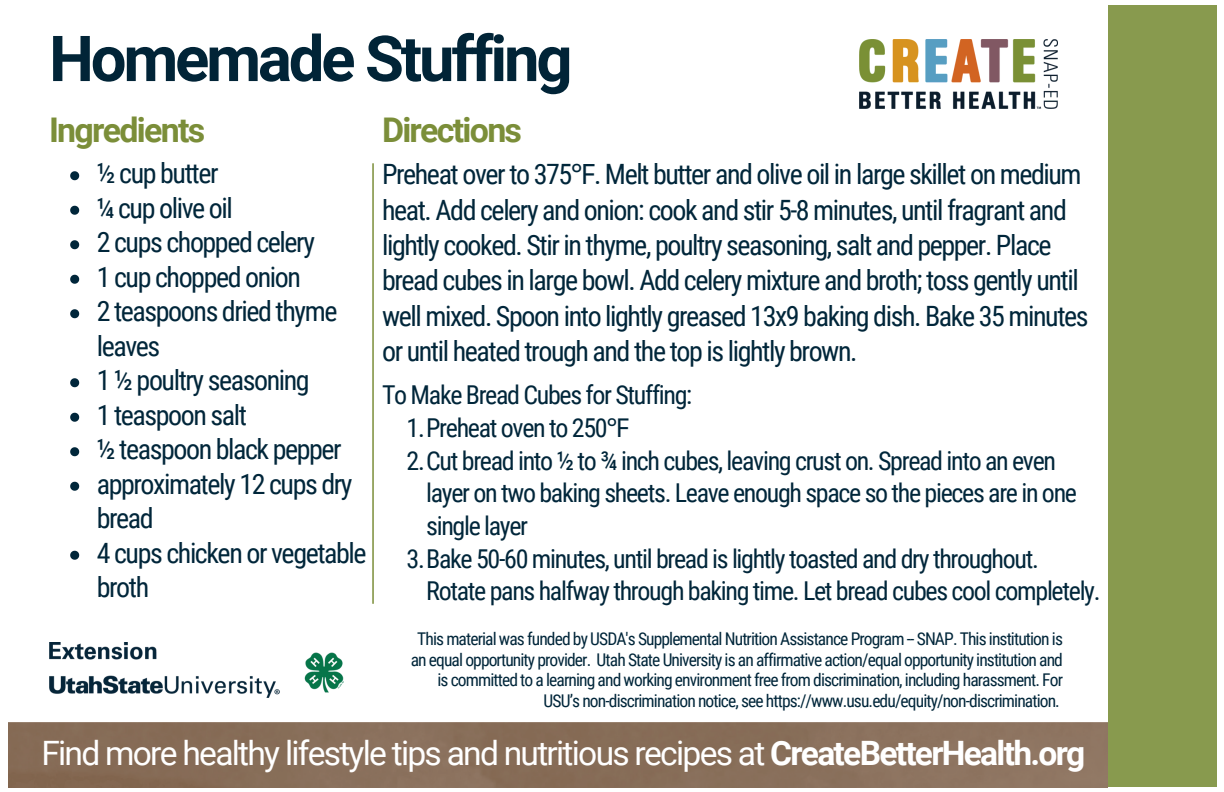
<style>
.page{position:relative;width:1224px;height:792px;background:#fff}
.page>*{position:absolute;margin:0;border:0;box-sizing:border-box;transform-origin:0 0}
.t1{font:700 63.4px "Roboto";letter-spacing:-.05em;color:#012437}
.t2{font:700 34px "Roboto";letter-spacing:-.05em;color:#7b8e39}
.t3{font:33.6px "Roboto";letter-spacing:-.05em;color:#fff}
.t4{font:28px/34.4px "Roboto Condensed";letter-spacing:-.05em;color:#00263a}
.t5{font:26px "Roboto Condensed";letter-spacing:-.05em;color:#00263a}
.t6{font:17.6px/20.4px "Roboto Condensed";letter-spacing:-.05em;color:#00263a;text-align:right}
.s1{font-family:"Noto Sans"}
.s2{font-weight:700}
</style>
<div class="page">
<svg style="left:70px;top:171px;width:9px;height:9px"></svg>
<svg style="left:70px;top:206px;width:9px;height:9px"></svg>
<svg style="left:70px;top:240px;width:9px;height:9px"></svg>
<svg style="left:70px;top:275px;width:9px;height:9px"></svg>
<svg style="left:70px;top:309px;width:9px;height:9px"></svg>
<svg style="left:70px;top:378px;width:9px;height:9px"></svg>
<svg style="left:70px;top:413px;width:9px;height:9px"></svg>
<svg style="left:70px;top:447px;width:9px;height:9px"></svg>
<svg style="left:70px;top:482px;width:9px;height:9px"></svg>
<svg style="left:70px;top:551px;width:9px;height:9px"></svg>
<hr style="left:372px;top:164px;width:2px;height:439px;background:#7b8e39">
<img style="left:8px;top:723px;width:1100px;height:64px">
<div style="left:1108px;top:5px;width:109px;height:782px;background:#889a4e"></div>
<img style="left:859px;top:40px;width:198px;height:69px">
<img style="left:49px;top:642px;width:294px;height:56px">
<h1 class="t1" style="left:49px;top:22px;width:525px">Homemade Stuffing</h1>
<p class="t2" style="left:49px;top:111px;width:158px">Ingredients</p>
<p class="t2" style="left:382px;top:111px;width:142px">Directions</p>
<p class="t4" style="left:97px;top:156px;width:271px">½ cup butter<br>¼ cup olive oil<br>2 cups chopped celery<br>1 cup chopped onion<br>2 teaspoons dried thyme leaves<br>1 ½ poultry seasoning<br>1 teaspoon salt<br>½ teaspoon black pepper approximately 12 cups dry bread<br>4 cups chicken or vegetable broth</p>
<p class="t4" style="left:382px;top:157px;width:708px;line-height:35.4px">Preheat over to 375<span class="s1">℉</span>. Melt butter and olive oil in large skillet on medium heat. Add celery and onion: cook and stir 5-8 minutes, until fragrant and lightly cooked. Stir in thyme, poultry seasoning, salt and pepper. Place bread cubes in large bowl. Add celery mixture and broth; toss gently until well mixed. Spoon into lightly greased 13x9 baking dish. Bake 35 minutes or until heated trough and the top is lightly brown.</p>
<p class="t5" style="left:382px;top:380px;width:312px">To Make Bread Cubes for Stuffing:</p>
<p class="t5" style="left:407px;top:413px;width:224px">1.Preheat oven to 250<span class="s1">℉</span></p>
<p class="t5" style="left:407px;top:446px;width:651px">2.Cut bread into ½ to ¾ inch cubes, leaving crust on. Spread into an even</p>
<p class="t5" style="left:426px;top:478px;width:652px">layer on two baking sheets. Leave enough space so the pieces are in one</p>
<p class="t5" style="left:426px;top:511px;width:103px">single layer</p>
<p class="t5" style="left:407px;top:544px;width:634px">3.Bake 50-60 minutes, until bread is lightly toasted and dry throughout.</p>
<p class="t5" style="left:426px;top:576px;width:676px">Rotate pans halfway through baking time. Let bread cubes cool completely.</p>
<p class="t6" style="left:411px;top:629px;width:654px">This material was funded by USDA's Supplemental Nutrition Assistance Program -- SNAP. This institution is an equal opportunity provider. Utah State University is an affirmative action/equal opportunity institution and is committed to a learning and working environment free from discrimination, including harassment. For USU’s non-discrimination notice, see https://www.usu.edu/equity/non-discrimination.</p>
<p class="t3" style="left:41px;top:734px;width:1045px">Find more healthy lifestyle tips and nutritious recipes at <span class="s2">CreateBetterHealth.org</span></p>
</div>
